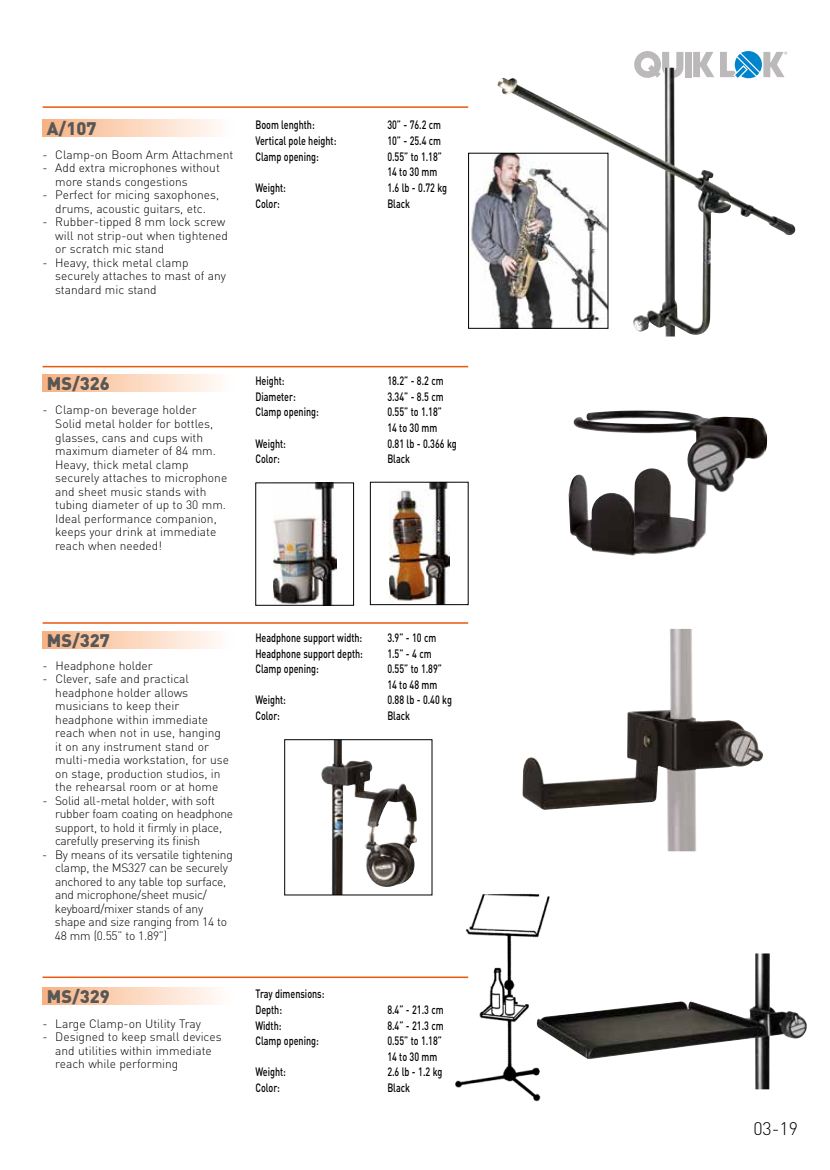
<style>
.page{position:relative;width:830px;height:1170px;background:#fff}
.page>*{position:absolute;margin:0;border:0;box-sizing:border-box;transform-origin:0 0}
.t1{font:900 18px "DIN";color:#575756}
.t2{font:300 18px "DIN";color:#000}
.t3{font:300 12px/13.5px "DIN";color:#000}
.t4{font:500 12px/15.6px "DIN";color:#000;scale:.75 1}
.t5{font:300 12px/13.5px "DIN";letter-spacing:-.02em;color:#000}
</style>
<div class="page">
<div style="left:684px;top:52px;width:7px;height:25px;background:#bbb9b9"></div>
<svg style="left:693px;top:51px;width:93px;height:17px"></svg>
<svg style="left:634px;top:51px;width:49px;height:17px"></svg>
<img style="left:451px;top:893px;width:99px;height:209px">
<hr style="left:43px;top:106px;width:425px;height:2px;background:#ea580c">
<div style="left:43px;top:119px;width:191px;height:17px;background:linear-gradient(to right,#f8b384,#fffffe)"></div>
<img style="left:471px;top:155px;width:26px;height:149px">
<img style="left:389px;top:484px;width:60px;height:119px">
<div style="left:370px;top:482px;width:98px;height:123px;border:1px solid #000"></div>
<img style="left:273px;top:484px;width:63px;height:119px">
<div style="left:255px;top:482px;width:99px;height:123px;border:1px solid #000"></div>
<img style="left:568px;top:411px;width:127px;height:144px">
<hr style="left:43px;top:366px;width:425px;height:1px;background:#ea580c">
<div style="left:43px;top:375px;width:191px;height:17px;background:linear-gradient(to right,#f8b384,#fffffe)"></div>
<hr style="left:43px;top:976px;width:425px;height:1px;background:#ea580c">
<div style="left:43px;top:987px;width:191px;height:17px;background:linear-gradient(to right,#f8b384,#fffffe)"></div>
<img style="left:497px;top:68px;width:299px;height:269px">
<img style="left:536px;top:953px;width:270px;height:136px">
<div style="left:43px;top:631px;width:191px;height:17px;background:linear-gradient(to right,#f8b384,#fffffe)"></div>
<hr style="left:43px;top:622px;width:425px;height:1px;background:#ea580c">
<img style="left:321px;top:741px;width:96px;height:152px">
<div style="left:284px;top:739px;width:148px;height:156px;border:1px solid #000"></div>
<img style="left:522px;top:629px;width:240px;height:222px">
<h1 class="t1" style="left:47px;top:116px;width:51px">A/107</h1>
<p class="t3" style="left:43px;top:147px;width:192px">- Clamp-on Boom Arm Attachment</p>
<p class="t3" style="left:55px;top:161px;width:166px;text-indent:-13px">- Add extra microphones without more stands congestions</p>
<p class="t3" style="left:42px;top:188px;width:178px;text-align:center">- Perfect for micing saxophones, drums, acoustic guitars, etc.</p>
<p class="t3" style="left:55px;top:215px;width:174px;text-indent:-13px">- Rubber-tipped 8 mm lock screw will not strip-out when tightened or scratch mic stand</p>
<p class="t3" style="left:55px;top:255px;width:172px;text-indent:-13px">- Heavy, thick metal clamp securely attaches to mast of any standard mic stand</p>
<p class="t4" style="left:255px;top:117px;width:81px">Boom lenghth:</p>
<p class="t4" style="left:387px;top:117px;width:73px">30” - 76.2 cm</p>
<p class="t4" style="left:255px;top:132px;width:109px">Vertical pole height:</p>
<p class="t4" style="left:387px;top:132px;width:73px">10” - 25.4 cm</p>
<p class="t4" style="left:255px;top:148px;width:86px">Clamp opening:</p>
<p class="t4" style="left:387px;top:148px;width:74px">0.55” to 1.18”<br>14 to 30 mm</p>
<p class="t4" style="left:255px;top:179px;width:42px">Weight:</p>
<p class="t4" style="left:387px;top:179px;width:81px">1.6 lb - 0.72 kg</p>
<p class="t4" style="left:255px;top:195px;width:34px">Color:</p>
<p class="t4" style="left:387px;top:195px;width:32px">Black</p>
<h1 class="t1" style="left:47px;top:372px;width:65px">MS/326</h1>
<p class="t3" style="left:55px;top:403px;width:173px;text-indent:-13px">- Clamp-on beverage holder<br>Solid metal holder for bottles, glasses, cans and cups with maximum diameter of 84 mm.<br>Heavy, thick metal clamp securely attaches to microphone and sheet music stands with tubing diameter of up to 30 mm.<br>Ideal performance companion, keeps your drink at immediate reach when needed!</p>
<p class="t4" style="left:255px;top:372px;width:41px">Height:</p>
<p class="t4" style="left:387px;top:372px;width:77px">18.2” - 8.2 cm</p>
<p class="t4" style="left:255px;top:388px;width:55px">Diameter:</p>
<p class="t4" style="left:387px;top:388px;width:77px">3.34” - 8.5 cm</p>
<p class="t4" style="left:255px;top:404px;width:86px">Clamp opening:</p>
<p class="t4" style="left:387px;top:404px;width:74px">0.55” to 1.18”<br>14 to 30 mm</p>
<p class="t4" style="left:255px;top:435px;width:42px">Weight:</p>
<p class="t4" style="left:387px;top:435px;width:94px">0.81 lb - 0.366 kg</p>
<p class="t4" style="left:255px;top:451px;width:34px">Color:</p>
<p class="t4" style="left:387px;top:451px;width:32px">Black</p>
<h1 class="t1" style="left:47px;top:628px;width:64px">MS/327</h1>
<p class="t3" style="left:43px;top:658px;width:112px">- Headphone holder</p>
<p class="t3" style="left:55px;top:672px;width:175px;text-indent:-13px">- Clever, safe and practical headphone holder allows musicians to keep their headphone within immediate reach when not in use, hanging it on any instrument stand or multi-media workstation, for use on stage, production studios, in the rehearsal room or at home</p>
<p class="t5" style="left:55px;top:793px;width:179px;text-indent:-13px">- Solid all-metal holder, with soft rubber foam coating on headphone support, to hold it firmly in place, carefully preserving its finish</p>
<p class="t5" style="left:55px;top:847px;width:179px;text-indent:-13px">- By means of its versatile tightening clamp, the MS327 can be securely anchored to any table top surface, and microphone/sheet music/ keyboard/mixer stands of any shape and size ranging from 14 to<br>48 mm (0.55” to 1.89”)</p>
<h1 class="t1" style="left:47px;top:984px;width:65px">MS/329</h1>
<p class="t3" style="left:43px;top:1016px;width:160px">- Large Clamp-on Utility Tray</p>
<p class="t3" style="left:55px;top:1029px;width:168px;text-indent:-13px">- Designed to keep small devices and utilities within immediate reach while performing</p>
<p class="t4" style="left:255px;top:629px;width:144px">Headphone support width:</p>
<p class="t4" style="left:387px;top:629px;width:67px">3.9” - 10 cm</p>
<p class="t4" style="left:255px;top:645px;width:145px">Headphone support depth:</p>
<p class="t4" style="left:387px;top:645px;width:60px">1.5” - 4 cm</p>
<p class="t4" style="left:255px;top:660px;width:86px">Clamp opening:</p>
<p class="t4" style="left:387px;top:660px;width:74px">0.55” to 1.89”<br>14 to 48 mm</p>
<p class="t4" style="left:255px;top:691px;width:42px">Weight:</p>
<p class="t4" style="left:387px;top:691px;width:88px">0.88 lb - 0.40 kg</p>
<p class="t4" style="left:255px;top:707px;width:34px">Color:</p>
<p class="t4" style="left:387px;top:707px;width:32px">Black</p>
<p class="t4" style="left:255px;top:985px;width:94px">Tray dimensions:<br>Depth:</p>
<p class="t4" style="left:387px;top:1001px;width:77px">8.4” - 21.3 cm</p>
<p class="t4" style="left:255px;top:1016px;width:36px">Width:</p>
<p class="t4" style="left:387px;top:1016px;width:77px">8.4” - 21.3 cm</p>
<p class="t4" style="left:255px;top:1032px;width:86px">Clamp opening:</p>
<p class="t4" style="left:387px;top:1032px;width:74px">0.55” to 1.18”<br>14 to 30 mm</p>
<p class="t4" style="left:255px;top:1063px;width:42px">Weight:</p>
<p class="t4" style="left:387px;top:1063px;width:75px">2.6 lb - 1.2 kg</p>
<p class="t4" style="left:255px;top:1079px;width:34px">Color:</p>
<p class="t4" style="left:387px;top:1079px;width:32px">Black</p>
<h1 class="t2" style="left:753px;top:1116px;width:46px">03-19</h1>
</div>
